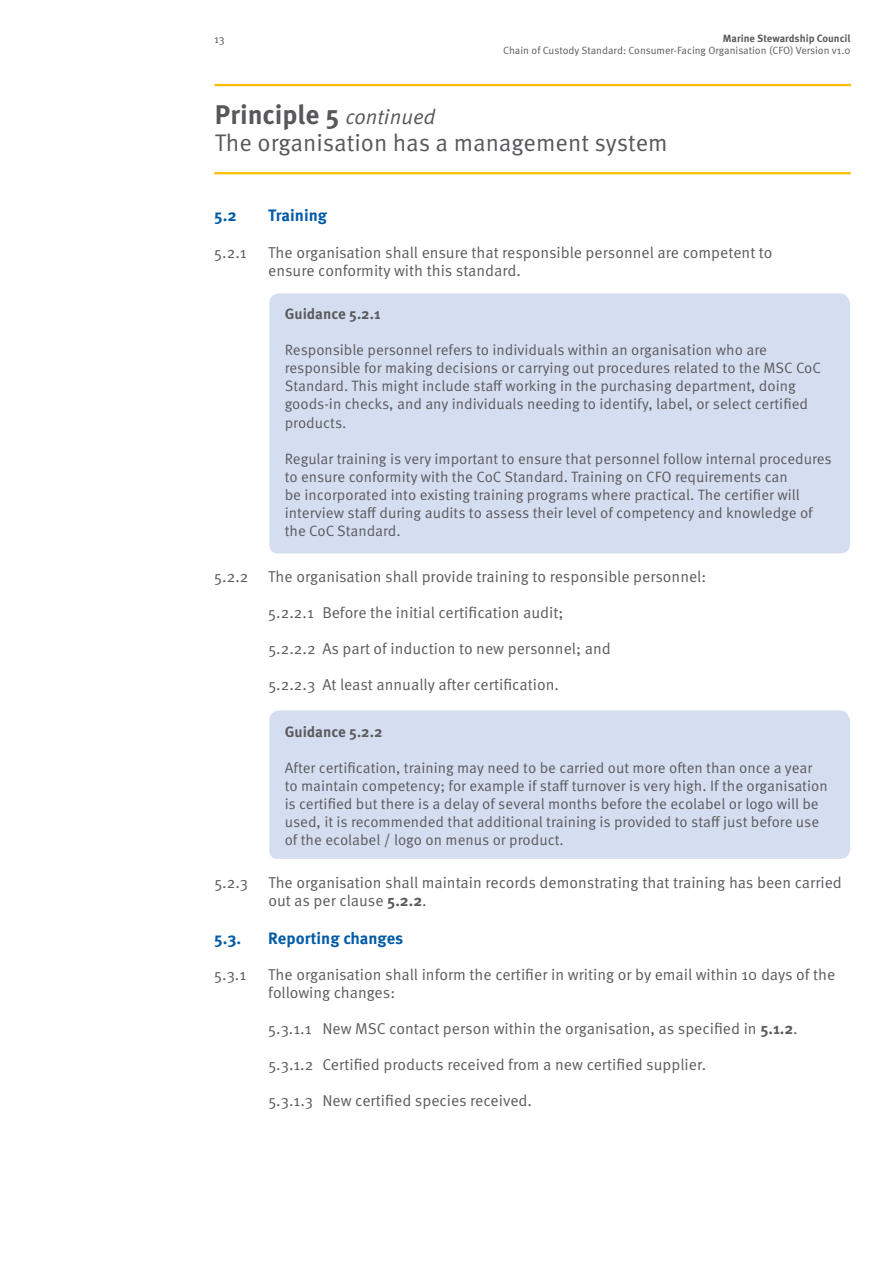
<style>
.page{position:relative;width:893px;height:1263px;background:#fff}
.page>*{position:absolute;margin:0;border:0;box-sizing:border-box;transform-origin:0 0}
.t1{font:700 27px "Meta Pro";color:#57585b}
.t2{font:24px "Meta Pro";color:#57585b}
.t3{font:700 16.5px "Meta Pro";color:#005ba7}
.t4{font:15.75px/18px "Meta Pro";color:#5b5b5f}
.t5{font:15px/18px "Meta Pro";color:#5b5b5f}
.t6{font:700 15px "Meta Pro";color:#5b5b5f}
.t7{font:11.25px "Meta Pro";color:#5b5b5f}
.t8{font:10.5px "Meta Pro";color:#5b5b5f}
.t9{font:700 10.5px "Meta Pro";color:#5b5b5f}
.s1{font-weight:400;font-style:italic;font-size:21px}
.s2{font-weight:700}
</style>
<div class="page">
<div style="left:269px;top:710px;width:581px;height:149px;background:#d5def0"></div>
<hr style="left:214px;top:172px;width:637px;height:2px;background:#f8bd00">
<hr style="left:215px;top:84px;width:636px;height:2px;background:#f8bd00">
<div style="left:269px;top:293px;width:581px;height:260px;background:#d5def0"></div>
<p class="t7" style="left:214px;top:31px;width:12px">13</p>
<p class="t9" style="left:723px;top:32px;width:129px">Marine Stewardship Council</p>
<p class="t8" style="left:503px;top:44px;width:349px">Chain of Custody Standard: Consumer-Facing Organisation (CFO) Version v1.0</p>
<h1 class="t1" style="left:215px;top:98px;width:222px">Principle 5 <span class="s1">continued</span></h1>
<h2 class="t2" style="left:215px;top:127px;width:454px">The organisation has a management system</h2>
<p class="t3" style="left:214px;top:205px;width:24px">5.2</p>
<p class="t3" style="left:268px;top:205px;width:60px">Training</p>
<p class="t4" style="left:214px;top:244px;width:34px">5.2.1</p>
<p class="t4" style="left:268px;top:244px;width:506px">The organisation shall ensure that responsible personnel are competent to ensure conformity with this standard.</p>
<p class="t6" style="left:285px;top:305px;width:97px">Guidance 5.2.1</p>
<p class="t5" style="left:285px;top:342px;width:538px">Responsible personnel refers to individuals within an organisation who are responsible for making decisions or carrying out procedures related to the MSC CoC Standard. This might include staff working in the purchasing department, doing goods-in checks, and any individuals needing to identify, label, or select certified products.</p>
<p class="t5" style="left:285px;top:450px;width:549px">Regular training is very important to ensure that personnel follow internal procedures to ensure conformity with the CoC Standard. Training on CFO requirements can<br>be incorporated into existing training programs where practical. The certifier will interview staff during audits to assess their level of competency and knowledge of the CoC Standard.</p>
<p class="t4" style="left:214px;top:568px;width:36px">5.2.2</p>
<p class="t4" style="left:268px;top:568px;width:439px">The organisation shall provide training to responsible personnel:</p>
<p class="t4" style="left:268px;top:604px;width:297px">5.2.2.1 Before the initial certification audit;</p>
<p class="t4" style="left:268px;top:640px;width:344px">5.2.2.2 As part of induction to new personnel; and</p>
<p class="t4" style="left:268px;top:676px;width:292px">5.2.2.3 At least annually after certification.</p>
<p class="t6" style="left:285px;top:722px;width:99px">Guidance 5.2.2</p>
<p class="t5" style="left:285px;top:759px;width:544px">After certification, training may need to be carried out more often than once a year to maintain competency; for example if staff turnover is very high. If the organisation is certified but there is a delay of several months before the ecolabel or logo will be used, it is recommended that additional training is provided to staff just before use of the ecolabel / logo on menus or product.</p>
<p class="t4" style="left:214px;top:874px;width:35px">5.2.3</p>
<p class="t4" style="left:268px;top:874px;width:575px">The organisation shall maintain records demonstrating that training has been carried out as per clause <span class="s2">5.2.2</span>.</p>
<p class="t3" style="left:214px;top:928px;width:29px">5.3.</p>
<p class="t3" style="left:268px;top:928px;width:136px">Reporting changes</p>
<p class="t4" style="left:214px;top:966px;width:33px">5.3.1</p>
<p class="t4" style="left:268px;top:966px;width:568px">The organisation shall inform the certifier in writing or by email within 10 days of the following changes:</p>
<p class="t4" style="left:268px;top:1020px;width:531px">5.3.1.1 New MSC contact person within the organisation, as specified in <span class="s2">5.1.2</span>.</p>
<p class="t4" style="left:268px;top:1056px;width:439px">5.3.1.2 Certified products received from a new certified supplier.</p>
<p class="t4" style="left:268px;top:1092px;width:265px">5.3.1.3 New certified species received.</p>
</div>
